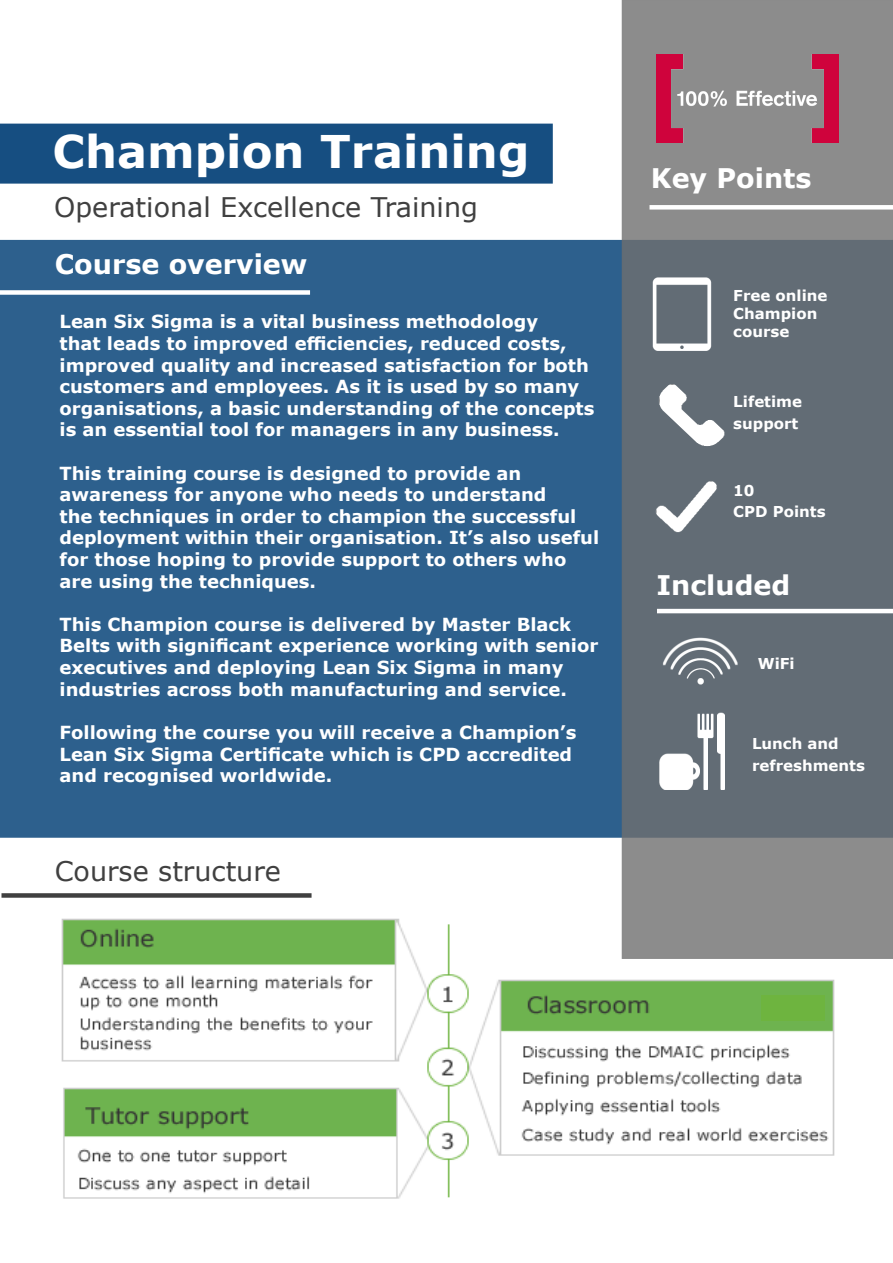
<style>
.page{position:relative;width:893px;height:1263px;background:#fff}
.page>*{position:absolute;margin:0;border:0;box-sizing:border-box;transform-origin:0 0}
.t1{font:700 45px "Verdana";color:#fff}
.t2{font:27px "Verdana";color:#404040}
.t3{font:700 27px "Verdana";color:#fff}
.t4{font:700 18px/21.6px "Verdana";color:#fff}
.t5{font:700 15px "Verdana";color:#fff}
</style>
<div class="page">
<img style="left:61px;top:881px;width:774px;height:318px">
<div style="left:0;top:240px;width:893px;height:598px;background:#2d608d;border:2px solid #164e81"></div>
<svg style="left:622px;top:0;width:271px;height:959px;background:#72787d"></svg>
<div style="left:0;top:124px;width:553px;height:60px;background:#164e81"></div>
<img style="left:653px;top:382px;width:74px;height:72px">
<img style="left:657px;top:54px;width:182px;height:89px">
<img style="left:642px;top:269px;width:77px;height:93px">
<div style="left:0;top:290px;width:310px;height:5px;background:#fff"></div>
<div style="left:649px;top:205px;width:244px;height:5px;background:#fff"></div>
<hr style="left:657px;top:609px;width:236px;height:4px;background:#fff">
<img style="left:661px;top:637px;width:81px;height:54px">
<img style="left:651px;top:478px;width:69px;height:58px">
<img style="left:649px;top:699px;width:97px;height:91px">
<div style="left:2px;top:893px;width:310px;height:5px;background:#404040"></div>
<div style="left:761px;top:995px;width:64px;height:25px;background:#6eb43f"></div>
<p class="t1" style="left:53px;top:119px;width:478px">Champion Training</p>
<p class="t2" style="left:54px;top:189px;width:425px">Operational Excellence Training</p>
<p class="t3" style="left:55px;top:245px;width:254px">Course overview</p>
<p class="t4" style="left:60px;top:311px;width:536px">Lean Six Sigma is a vital business methodology<br>that leads to improved efficiencies, reduced costs, improved quality and increased satisfaction for both customers and employees. As it is used by so many organisations, a basic understanding of the concepts is an essential tool for managers in any business.</p>
<p class="t4" style="left:60px;top:462px;width:541px">This training course is designed to provide an awareness for anyone who needs to understand<br>the techniques in order to champion the successful deployment within their organisation. It’s also useful for those hoping to provide support to others who are using the techniques.</p>
<p class="t4" style="left:60px;top:613px;width:540px">This Champion course is delivered by Master Black Belts with significant experience working with senior executives and deploying Lean Six Sigma in many industries across both manufacturing and service.</p>
<p class="t4" style="left:60px;top:721px;width:519px">Following the course you will receive a Champion’s<br>Lean Six Sigma Certificate which is CPD accredited and recognised worldwide.</p>
<p class="t2" style="left:55px;top:852px;width:228px">Course structure</p>
<p class="t3" style="left:651px;top:159px;width:162px">Key Points</p>
<p class="t5" style="left:733px;top:285px;width:96px">Free online</p>
<p class="t5" style="left:733px;top:303px;width:86px">Champion</p>
<p class="t5" style="left:733px;top:321px;width:58px">course</p>
<p class="t5" style="left:733px;top:391px;width:70px">Lifetime</p>
<p class="t5" style="left:733px;top:413px;width:67px">support</p>
<p class="t5" style="left:733px;top:480px;width:23px">10</p>
<p class="t5" style="left:733px;top:501px;width:94px">CPD Points</p>
<p class="t3" style="left:656px;top:566px;width:135px">Included</p>
<p class="t5" style="left:758px;top:653px;width:38px">WiFi</p>
<p class="t5" style="left:752px;top:733px;width:88px">Lunch and</p>
<p class="t5" style="left:752px;top:755px;width:114px">refreshments</p>
</div>
